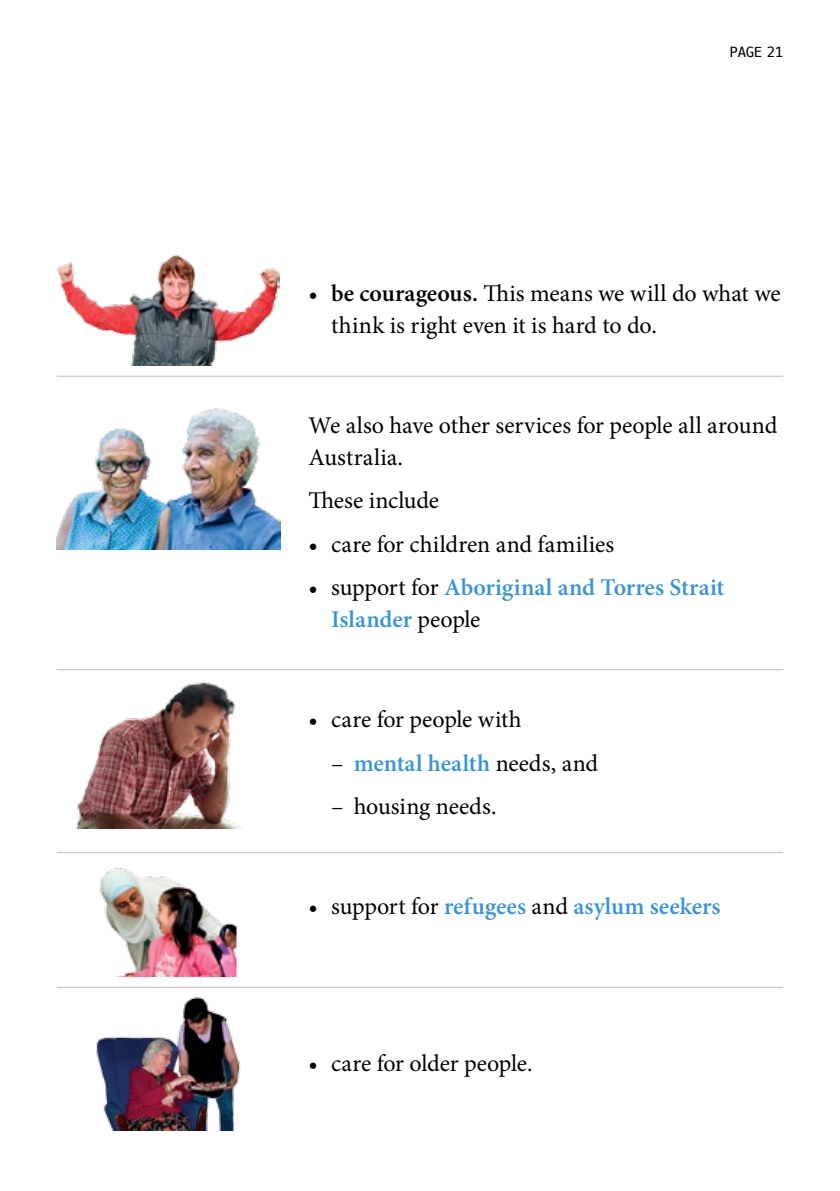
<style>
.page{position:relative;width:840px;height:1191px;background:#fff}
.page>*{position:absolute;margin:0;border:0;box-sizing:border-box;transform-origin:0 0}
.t1{font:24px/32px "Minion Pro";color:#000}
.t2{font:600 24px/32px "Minion Pro";color:#3b94d1}
.t3{font:14px "Menlo";letter-spacing:-.025em;color:#000}
.s1{font-weight:600}
.s2{font-weight:400;color:#000}
</style>
<div class="page">
<hr style="left:57px;top:669px;width:725px;height:1px;background:#bcbec0">
<hr style="left:57px;top:376px;width:725px;height:1px;background:#bcbec0">
<hr style="left:57px;top:986px;width:725px;height:1px;background:#bcbec0">
<hr style="left:57px;top:852px;width:725px;height:1px;background:#bcbec0">
<img style="left:57px;top:254px;width:222px;height:112px">
<img style="left:100px;top:868px;width:138px;height:109px">
<img style="left:96px;top:997px;width:145px;height:133px">
<img style="left:56px;top:408px;width:224px;height:142px">
<img style="left:76px;top:681px;width:164px;height:147px">
<p class="t3" style="left:729px;top:42px;width:55px">PAGE 21</p>
<p class="t1" style="left:331px;top:277px;width:451px;text-indent:-23px">• <span class="s1">be courageous.</span> This means we will do what we think is right even it is hard to do.</p>
<p class="t1" style="left:308px;top:409px;width:470px">We also have other services for people all around<br>Australia.</p>
<p class="t1" style="left:308px;top:485px;width:132px">These include</p>
<p class="t1" style="left:308px;top:528px;width:307px">• care for children and families</p>
<p class="t2" style="left:331px;top:571px;width:394px;text-indent:-23px"><span class="s2">• support for</span> Aboriginal and Torres Strait<br>Islander <span class="s2">people</span></p>
<p class="t1" style="left:308px;top:703px;width:215px">• care for people with</p>
<p class="t2" style="left:331px;top:747px;width:268px"><span class="s2">–</span> mental health <span class="s2">needs, and</span></p>
<p class="t1" style="left:331px;top:790px;width:167px">– housing needs.</p>
<p class="t2" style="left:308px;top:890px;width:413px"><span class="s2">• support for</span> refugees <span class="s2">and</span> asylum seekers</p>
<p class="t1" style="left:308px;top:1047px;width:225px">• care for older people.</p>
</div>
